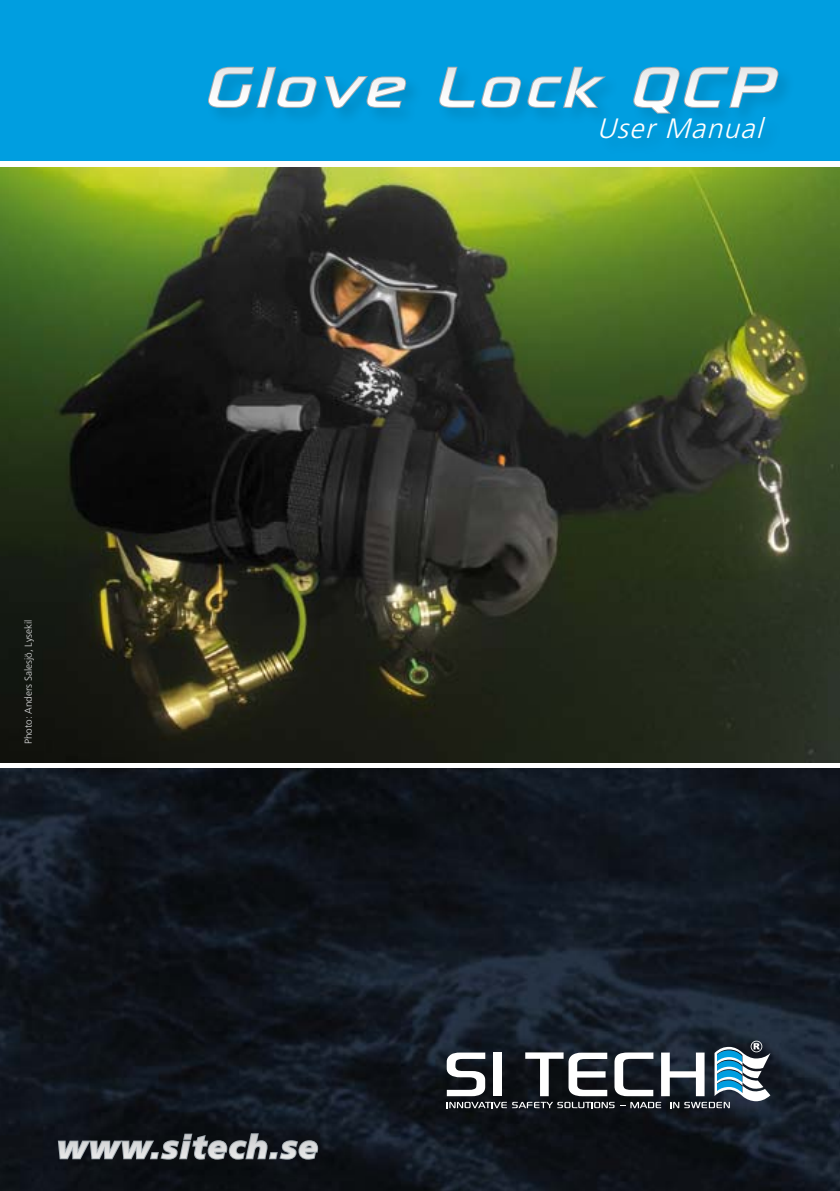
<style>
.page{position:relative;width:840px;height:1191px;background:#fff}
.page>*{position:absolute;margin:0;border:0;box-sizing:border-box;transform-origin:0 0}
.t1{font:italic 80px "Sony Sketch EF";color:#fff}
.t2{font:italic 900 32px "Frutiger";letter-spacing:.05em;color:#fff}
.t3{font:italic 300 28px "Frutiger";color:#fff}
.t4{font:300 10px "Frutiger";color:#d9dadb}
</style>
<div class="page">
<img style="left:0;top:768px;width:839px;height:423px">
<img style="left:0;top:167px;width:839px;height:596px">
<div style="left:0;top:0;width:839px;height:160px;background:#009ee0"></div>
<svg style="left:446px;top:1052px;width:60px;height:56px"></svg>
<svg style="left:512px;top:1040px;width:258px;height:68px"></svg>
<div style="left:55px;top:1131px;width:282px;height:47px;background:#000;opacity:.12"></div>
<svg style="left:57px;top:927px;width:262px;height:264px;background:#13171e"></svg>
<div style="left:206px;top:64px;width:590px;height:68px;background:#000;opacity:.12"></div>
<svg style="left:206px;top:65px;width:201px;height:44px"></svg>
<svg style="left:437px;top:65px;width:171px;height:44px"></svg>
<svg style="left:631px;top:65px;width:148px;height:50px"></svg>
<div style="left:598px;top:115px;width:184px;height:42px;background:#009cdd"></div>
<h1 class="t1" style="left:203px;top:42px;width:596px">Glove Lock QCP</h1>
<h3 class="t3" style="left:596px;top:112px;width:175px">User Manual</h3>
<p class="t4" style="left:23px;top:744px;width:126px;rotate:-90deg">Photo: Anders Salesjö, Lysekil</p>
<h2 class="t2" style="left:57px;top:1128px;width:262px">www.sitech.se</h2>
</div>
